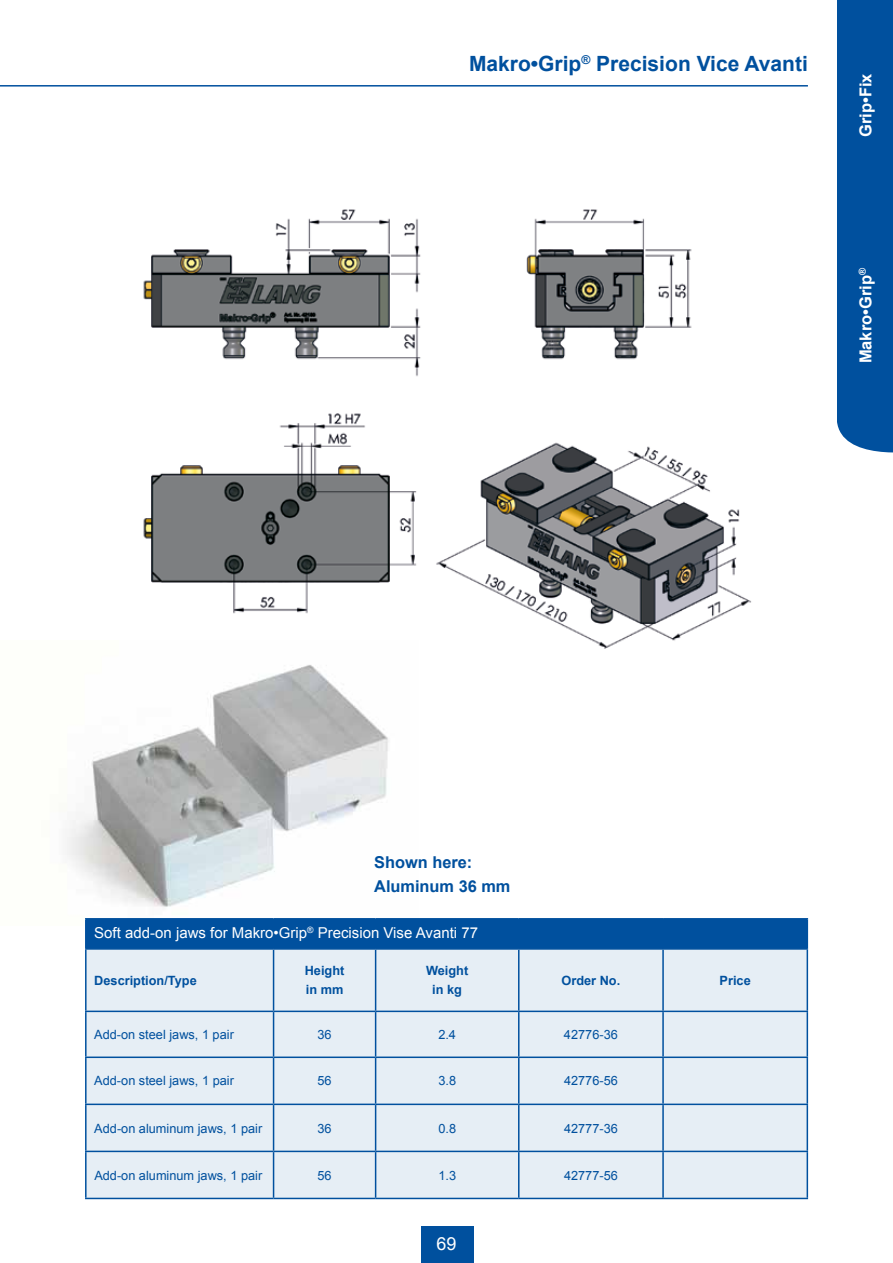
<style>
.page{position:relative;width:893px;height:1263px;background:#fff}
.page>*{position:absolute;margin:0;border:0;box-sizing:border-box;transform-origin:0 0}
.t1{font:700 21px "Arial";color:#00509e}
.t2{font:18px "Arial";color:#fff}
.t3{font:700 16.5px "Arial";color:#fff}
.t4{font:700 16.35px/24px "Arial";color:#00509e}
.t5{font:15px "Arial";color:#fff}
.t6{font:12.75px "Arial";color:#00509e}
.t7{font:700 12.75px/18.8px "Arial";color:#00509e}
</style>
<div class="page">
<div style="left:421px;top:1226px;width:53px;height:37px;background:#00509e"></div>
<hr style="left:0;top:85px;width:808px;height:2px;background:#00509e">
<img style="left:143px;top:209px;width:608px;height:440px">
<img style="left:67px;top:641px;width:351px;height:266px">
<div style="left:87px;top:950px;width:720px;height:248px;background:#e6eef5"></div>
<hr style="left:85px;top:919px;width:2px;height:29px;background:#00509e">
<hr style="left:85px;top:918px;width:189px;height:1px;background:#00509e">
<hr style="left:274px;top:918px;width:102px;height:1px;background:#00509e">
<hr style="left:376px;top:918px;width:143px;height:1px;background:#00509e">
<hr style="left:519px;top:918px;width:144px;height:1px;background:#00509e">
<hr style="left:663px;top:918px;width:145px;height:1px;background:#00509e">
<div style="left:87px;top:919px;width:721px;height:29px;background:#00509e"></div>
<hr style="left:85px;top:950px;width:2px;height:60px;background:#00509e">
<hr style="left:85px;top:948px;width:189px;height:2px;background:#00509e">
<hr style="left:273px;top:950px;width:1px;height:60px;background:#00509e">
<hr style="left:274px;top:948px;width:102px;height:2px;background:#00509e">
<hr style="left:375px;top:950px;width:1px;height:60px;background:#00509e">
<hr style="left:376px;top:948px;width:143px;height:2px;background:#00509e">
<hr style="left:518px;top:950px;width:1px;height:60px;background:#00509e">
<hr style="left:519px;top:948px;width:144px;height:2px;background:#00509e">
<hr style="left:663px;top:948px;width:145px;height:2px;background:#00509e">
<hr style="left:662px;top:950px;width:2px;height:60px;background:#00509e">
<hr style="left:807px;top:950px;width:1px;height:60px;background:#00509e">
<hr style="left:85px;top:1012px;width:2px;height:44px;background:#00509e">
<hr style="left:85px;top:1010px;width:189px;height:2px;background:#00509e">
<hr style="left:273px;top:1012px;width:1px;height:44px;background:#00509e">
<hr style="left:273px;top:1105px;width:1px;height:46px;background:#00509e">
<hr style="left:274px;top:1010px;width:102px;height:2px;background:#00509e">
<hr style="left:274px;top:1103px;width:102px;height:2px;background:#00509e">
<hr style="left:375px;top:1012px;width:1px;height:44px;background:#00509e">
<hr style="left:375px;top:1105px;width:1px;height:46px;background:#00509e">
<hr style="left:376px;top:1010px;width:143px;height:2px;background:#00509e">
<hr style="left:518px;top:1012px;width:1px;height:44px;background:#00509e">
<hr style="left:519px;top:1010px;width:144px;height:2px;background:#00509e">
<hr style="left:663px;top:1010px;width:145px;height:2px;background:#00509e">
<hr style="left:662px;top:1012px;width:2px;height:44px;background:#00509e">
<hr style="left:807px;top:1012px;width:1px;height:44px;background:#00509e">
<hr style="left:85px;top:1058px;width:2px;height:45px;background:#00509e">
<hr style="left:85px;top:1105px;width:2px;height:46px;background:#00509e">
<hr style="left:85px;top:1152px;width:2px;height:46px;background:#00509e">
<hr style="left:85px;top:1056px;width:189px;height:2px;background:#00509e">
<hr style="left:85px;top:1103px;width:189px;height:2px;background:#00509e">
<hr style="left:85px;top:1151px;width:189px;height:1px;background:#00509e">
<hr style="left:85px;top:1198px;width:189px;height:1px;background:#00509e">
<hr style="left:273px;top:1058px;width:1px;height:45px;background:#00509e">
<hr style="left:273px;top:1152px;width:1px;height:46px;background:#00509e">
<hr style="left:274px;top:1056px;width:102px;height:2px;background:#00509e">
<hr style="left:274px;top:1151px;width:102px;height:1px;background:#00509e">
<hr style="left:274px;top:1198px;width:102px;height:1px;background:#00509e">
<hr style="left:375px;top:1058px;width:1px;height:45px;background:#00509e">
<hr style="left:375px;top:1152px;width:1px;height:46px;background:#00509e">
<hr style="left:376px;top:1056px;width:143px;height:2px;background:#00509e">
<hr style="left:376px;top:1103px;width:143px;height:2px;background:#00509e">
<hr style="left:376px;top:1151px;width:143px;height:1px;background:#00509e">
<hr style="left:376px;top:1198px;width:143px;height:1px;background:#00509e">
<hr style="left:518px;top:1058px;width:1px;height:45px;background:#00509e">
<hr style="left:518px;top:1105px;width:1px;height:46px;background:#00509e">
<hr style="left:518px;top:1152px;width:1px;height:46px;background:#00509e">
<hr style="left:519px;top:1056px;width:144px;height:2px;background:#00509e">
<hr style="left:663px;top:1056px;width:145px;height:2px;background:#00509e">
<hr style="left:662px;top:1058px;width:2px;height:45px;background:#00509e">
<hr style="left:807px;top:1058px;width:1px;height:45px;background:#00509e">
<hr style="left:662px;top:1105px;width:2px;height:46px;background:#00509e">
<hr style="left:807px;top:1105px;width:1px;height:46px;background:#00509e">
<hr style="left:662px;top:1152px;width:2px;height:46px;background:#00509e">
<hr style="left:807px;top:1152px;width:1px;height:46px;background:#00509e">
<hr style="left:519px;top:1103px;width:144px;height:2px;background:#00509e">
<hr style="left:663px;top:1103px;width:145px;height:2px;background:#00509e">
<hr style="left:519px;top:1151px;width:144px;height:1px;background:#00509e">
<hr style="left:663px;top:1151px;width:145px;height:1px;background:#00509e">
<hr style="left:519px;top:1198px;width:144px;height:1px;background:#00509e">
<hr style="left:663px;top:1198px;width:145px;height:1px;background:#00509e">
<div style="left:838px;top:0;width:55px;height:1263px;background:#00509e"></div>
<div style="left:837px;top:421px;width:56px;height:842px;background:#fff"></div>
<h1 class="t1" style="left:469px;top:49px;width:340px">Makro•Grip<sup>®</sup> Precision Vice Avanti</h1>
<p class="t3" style="left:855px;top:143px;width:77px;rotate:-90deg">Präge•Fix</p>
<p class="t3" style="left:855px;top:137px;width:65px;rotate:-90deg">Grip•Fix</p>
<p class="t3" style="left:855px;top:363px;width:97px;rotate:-90deg">Makro•Grip<sup>®</sup></p>
<p class="t4" style="left:374px;top:851px;width:138px">Shown here:<br>Aluminum 36 mm</p>
<p class="t5" style="left:94px;top:923px;width:385px">Soft add-on jaws for Makro•Grip<sup>®</sup> Precision Vise Avanti 77</p>
<p class="t7" style="left:94px;top:971px;width:104px">Description/Type</p>
<p class="t7" style="left:305px;top:962px;width:41px">Height in mm</p>
<p class="t7" style="left:426px;top:962px;width:44px;text-align:center">Weight in kg</p>
<p class="t7" style="left:561px;top:971px;width:60px">Order No.</p>
<p class="t7" style="left:720px;top:971px;width:33px">Price</p>
<p class="t6" style="left:94px;top:1026px;width:141px">Add-on steel jaws, 1 pair</p>
<p class="t6" style="left:317px;top:1026px;width:16px">36</p>
<p class="t6" style="left:438px;top:1026px;width:19px">2.4</p>
<p class="t6" style="left:564px;top:1026px;width:55px">42776-36</p>
<p class="t6" style="left:94px;top:1073px;width:141px">Add-on steel jaws, 1 pair</p>
<p class="t6" style="left:317px;top:1073px;width:16px">56</p>
<p class="t6" style="left:438px;top:1073px;width:19px">3.8</p>
<p class="t6" style="left:564px;top:1073px;width:55px">42776-56</p>
<p class="t6" style="left:94px;top:1120px;width:169px">Add-on aluminum jaws, 1 pair</p>
<p class="t6" style="left:318px;top:1120px;width:16px">36</p>
<p class="t6" style="left:438px;top:1120px;width:19px">0.8</p>
<p class="t6" style="left:564px;top:1120px;width:55px">42777-36</p>
<p class="t6" style="left:94px;top:1167px;width:169px">Add-on aluminum jaws, 1 pair</p>
<p class="t6" style="left:318px;top:1167px;width:16px">56</p>
<p class="t6" style="left:438px;top:1167px;width:19px">1.3</p>
<p class="t6" style="left:564px;top:1167px;width:55px">42777-56</p>
<h2 class="t2" style="left:436px;top:1232px;width:22px">69</h2>
</div>
